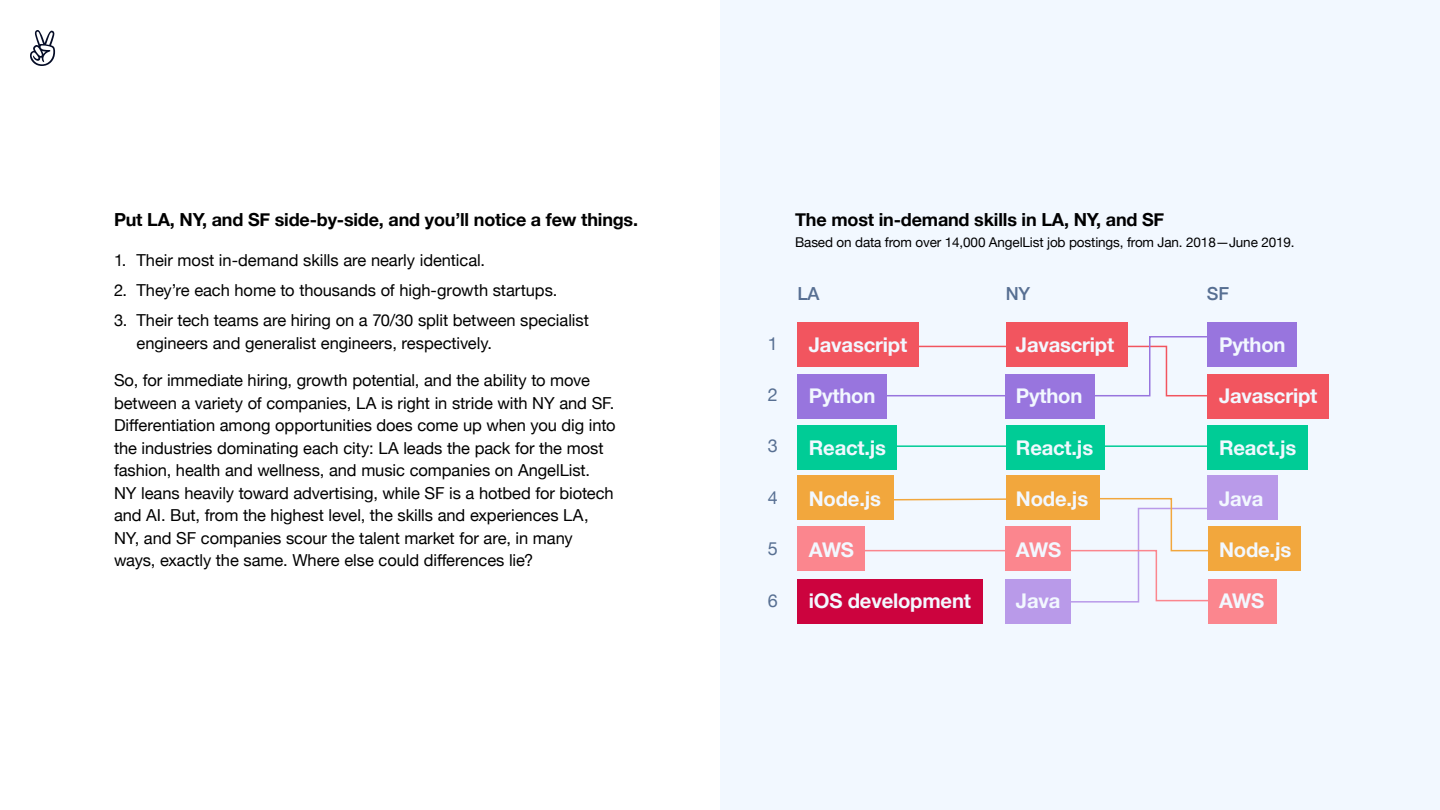
<style>
.page{position:relative;width:1440px;height:810px;background:#fff}
.page>*{position:absolute;margin:0;border:0;box-sizing:border-box;transform-origin:0 0}
.t1{font:700 20.25px "Helvetica Neue";letter-spacing:-.01em;color:#f2f8ff}
.t2{font:700 18px "Helvetica Neue";letter-spacing:-.01em;color:#000}
.t3{font:18px "Helvetica Neue";color:#576f92}
.t4{font:500 18px "Helvetica Neue";color:#576f92}
.t5{font:16.5px/22.5px "Helvetica Neue";letter-spacing:-.005em;color:#000}
.t6{font:13.5px "Helvetica Neue";letter-spacing:-.01em;color:#000}
</style>
<div class="page">
<svg style="left:30px;top:30px;width:25px;height:36px"></svg>
<div style="left:720px;top:0;width:720px;height:809px;background:#f2f8ff"></div>
<div style="left:797px;top:323px;width:122px;height:44px;background:#f2555f"></div>
<div style="left:1006px;top:323px;width:121px;height:44px;background:#f2555f"></div>
<div style="left:1207px;top:323px;width:90px;height:44px;background:#9875de"></div>
<div style="left:797px;top:374px;width:89px;height:45px;background:#9875de"></div>
<div style="left:1006px;top:374px;width:89px;height:45px;background:#9875de"></div>
<svg style="left:886px;top:335px;width:321px;height:62px"></svg>
<hr style="left:862px;top:445px;width:395px;height:2px;background:#00cc96">
<hr style="left:858px;top:550px;width:156px;height:1px;background:#fb868e">
<svg style="left:1058px;top:497px;width:168px;height:106px"></svg>
<div style="left:1207px;top:374px;width:122px;height:45px;background:#f2555f"></div>
<div style="left:797px;top:425px;width:100px;height:44px;background:#00cc96"></div>
<div style="left:797px;top:476px;width:97px;height:44px;background:#f2a73d"></div>
<div style="left:1006px;top:476px;width:94px;height:44px;background:#f2a73d"></div>
<div style="left:797px;top:527px;width:68px;height:44px;background:#fb868e"></div>
<div style="left:1207px;top:425px;width:100px;height:45px;background:#00cc96"></div>
<div style="left:1207px;top:476px;width:71px;height:44px;background:#b99ae9"></div>
<div style="left:797px;top:579px;width:186px;height:45px;background:#cc033e"></div>
<div style="left:1006px;top:579px;width:65px;height:45px;background:#b99ae9"></div>
<div style="left:1006px;top:425px;width:99px;height:45px;background:#00cc96"></div>
<div style="left:1208px;top:527px;width:93px;height:44px;background:#f2a73d"></div>
<div style="left:1006px;top:527px;width:65px;height:44px;background:#fb868e"></div>
<div style="left:1208px;top:579px;width:68px;height:45px;background:#fb868e"></div>
<svg style="left:894px;top:498px;width:112px;height:3px"></svg>
<p class="t2" style="left:114px;top:205px;width:526px">Put LA, NY, and SF side-by-side, and you’ll notice a few things.</p>
<p class="t5" style="left:114px;top:250px;width:373px">1. Their most in-demand skills are nearly identical.</p>
<p class="t5" style="left:114px;top:280px;width:445px">2. They’re each home to thousands of high-growth startups.</p>
<p class="t5" style="left:137px;top:310px;width:454px;text-indent:-23px">3. Their tech teams are hiring on a 70/30 split between specialist engineers and generalist engineers, respectively.</p>
<p class="t5" style="left:114px;top:370px;width:503px">So, for immediate hiring, growth potential, and the ability to move between a variety of companies, LA is right in stride with NY and SF.<br>Differentiation among opportunities does come up when you dig into the industries dominating each city: LA leads the pack for the most fashion, health and wellness, and music companies on AngelList.<br>NY leans heavily toward advertising, while SF is a hotbed for biotech and AI. But, from the highest level, the skills and experiences LA, NY, and SF companies scour the talent market for are, in many ways, exactly the same. Where else could differences lie?</p>
<p class="t3" style="left:768px;top:330px;width:12px">1</p>
<p class="t3" style="left:768px;top:382px;width:12px">2</p>
<p class="t3" style="left:768px;top:433px;width:12px">3</p>
<p class="t3" style="left:768px;top:484px;width:12px">4</p>
<p class="t3" style="left:768px;top:536px;width:12px">5</p>
<p class="t3" style="left:768px;top:587px;width:12px">6</p>
<p class="t2" style="left:795px;top:206px;width:371px">The most in-demand skills in LA, NY, and SF</p>
<p class="t6" style="left:795px;top:232px;width:501px">Based on data from over 14,000 AngelList job postings, from Jan. 2018—June 2019.</p>
<p class="t4" style="left:797px;top:279px;width:24px">LA</p>
<p class="t1" style="left:809px;top:329px;width:100px">Javascript</p>
<p class="t1" style="left:809px;top:380px;width:68px">Python</p>
<p class="t1" style="left:809px;top:431px;width:79px">React.js</p>
<p class="t1" style="left:809px;top:483px;width:74px">Node.js</p>
<p class="t1" style="left:809px;top:534px;width:47px">AWS</p>
<p class="t1" style="left:809px;top:585px;width:164px">iOS development</p>
<p class="t4" style="left:1006px;top:279px;width:26px">NY</p>
<p class="t1" style="left:1016px;top:329px;width:100px">Javascript</p>
<p class="t1" style="left:1016px;top:380px;width:68px">Python</p>
<p class="t1" style="left:1016px;top:431px;width:79px">React.js</p>
<p class="t1" style="left:1016px;top:483px;width:74px">Node.js</p>
<p class="t1" style="left:1016px;top:534px;width:47px">AWS</p>
<p class="t1" style="left:1016px;top:585px;width:46px">Java</p>
<p class="t4" style="left:1207px;top:279px;width:24px">SF</p>
<p class="t1" style="left:1219px;top:329px;width:68px">Python</p>
<p class="t1" style="left:1219px;top:380px;width:100px">Javascript</p>
<p class="t1" style="left:1219px;top:431px;width:79px">React.js</p>
<p class="t1" style="left:1219px;top:483px;width:46px">Java</p>
<p class="t1" style="left:1219px;top:534px;width:74px">Node.js</p>
<p class="t1" style="left:1219px;top:585px;width:47px">AWS</p>
</div>
